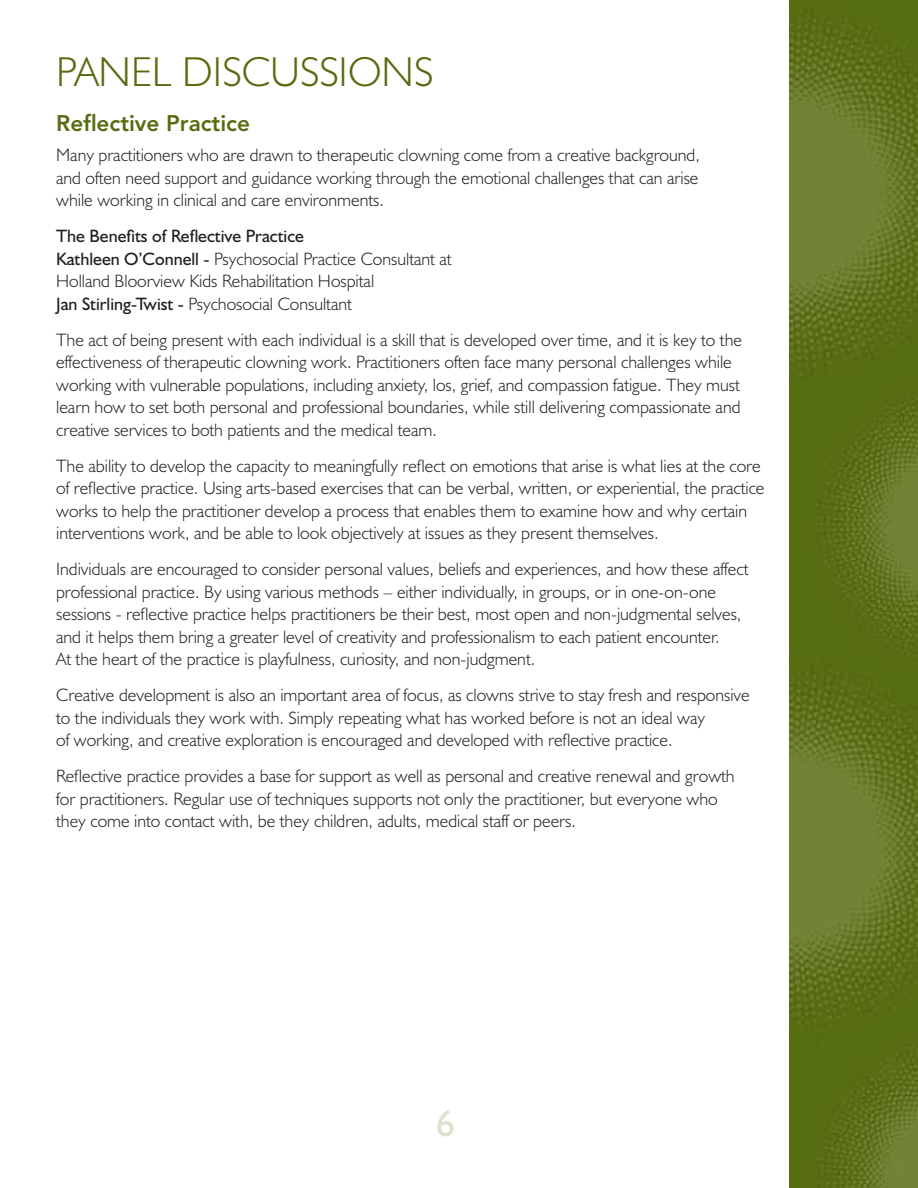
<style>
.page{position:relative;width:918px;height:1188px;background:#fff}
.page>*{position:absolute;margin:0;border:0;box-sizing:border-box;transform-origin:0 0}
.t1{font:300 42px "Humanist 521 BT";color:#566c11}
.t2{font:37.5px "Humanist 521 BT";color:#dde2cf}
.t3{font:800 22.5px "Avenir";color:#566c11}
.t4{font:300 18px/22.5px "Humanist 521 BT";color:#231f20}
.s1{font-weight:400}
</style>
<div class="page">
<img style="left:790px;top:0;width:128px;height:1188px">
<h1 class="t1" style="left:56px;top:46px;width:45px">Panel</h1>
<h1 class="t1" style="left:182px;top:46px;width:54px">Discussions</h1>
<p class="t3" style="left:56px;top:110px;width:195px">Reflective Practice</p>
<p class="t4" style="left:56px;top:143px;width:645px;text-align:justify">Many practitioners who are drawn to therapeutic clowning come from a creative background, and often need support and guidance working through the emotional challenges that can arise while working in clinical and care environments.</p>
<p class="t4" style="left:56px;top:224px;width:397px"><span class="s1">The Benefits of Reflective Practice<br>Kathleen O’Connell -</span> Psychosocial Practice Consultant at Holland Bloorview Kids Rehabilitation Hospital<br><span class="s1">Jan Stirling-Twist -</span> Psychosocial Consultant</p>
<p class="t4" style="left:56px;top:328px;width:687px">The act of being present with each individual is a skill that is developed over time, and it is key to the effectiveness of therapeutic clowning work. Practitioners often face many personal challenges while working with vulnerable populations, including anxiety, los, grief, and compassion fatigue. They must learn how to set both personal and professional boundaries, while still delivering compassionate and creative services to both patients and the medical team.</p>
<p class="t4" style="left:56px;top:454px;width:710px">The ability to develop the capacity to meaningfully reflect on emotions that arise is what lies at the core of reflective practice. Using arts-based exercises that can be verbal, written, or experiential, the practice works to help the practitioner develop a process that enables them to examine how and why certain interventions work, and be able to look objectively at issues as they present themselves.</p>
<p class="t4" style="left:56px;top:557px;width:694px">Individuals are encouraged to consider personal values, beliefs and experiences, and how these affect professional practice. By using various methods – either individually, in groups, or in one-on-one sessions - reflective practice helps practitioners be their best, most open and non-judgmental selves, and it helps them bring a greater level of creativity and professionalism to each patient encounter.<br>At the heart of the practice is playfulness, curiosity, and non-judgment.</p>
<p class="t4" style="left:56px;top:683px;width:695px">Creative development is also an important area of focus, as clowns strive to stay fresh and responsive to the individuals they work with. Simply repeating what has worked before is not an ideal way<br>of working, and creative exploration is encouraged and developed with reflective practice.</p>
<p class="t4" style="left:56px;top:764px;width:680px">Reflective practice provides a base for support as well as personal and creative renewal and growth for practitioners. Regular use of techniques supports not only the practitioner, but everyone who they come into contact with, be they children, adults, medical staff or peers.</p>
<h2 class="t2" style="left:436px;top:1100px;width:20px">6</h2>
</div>
